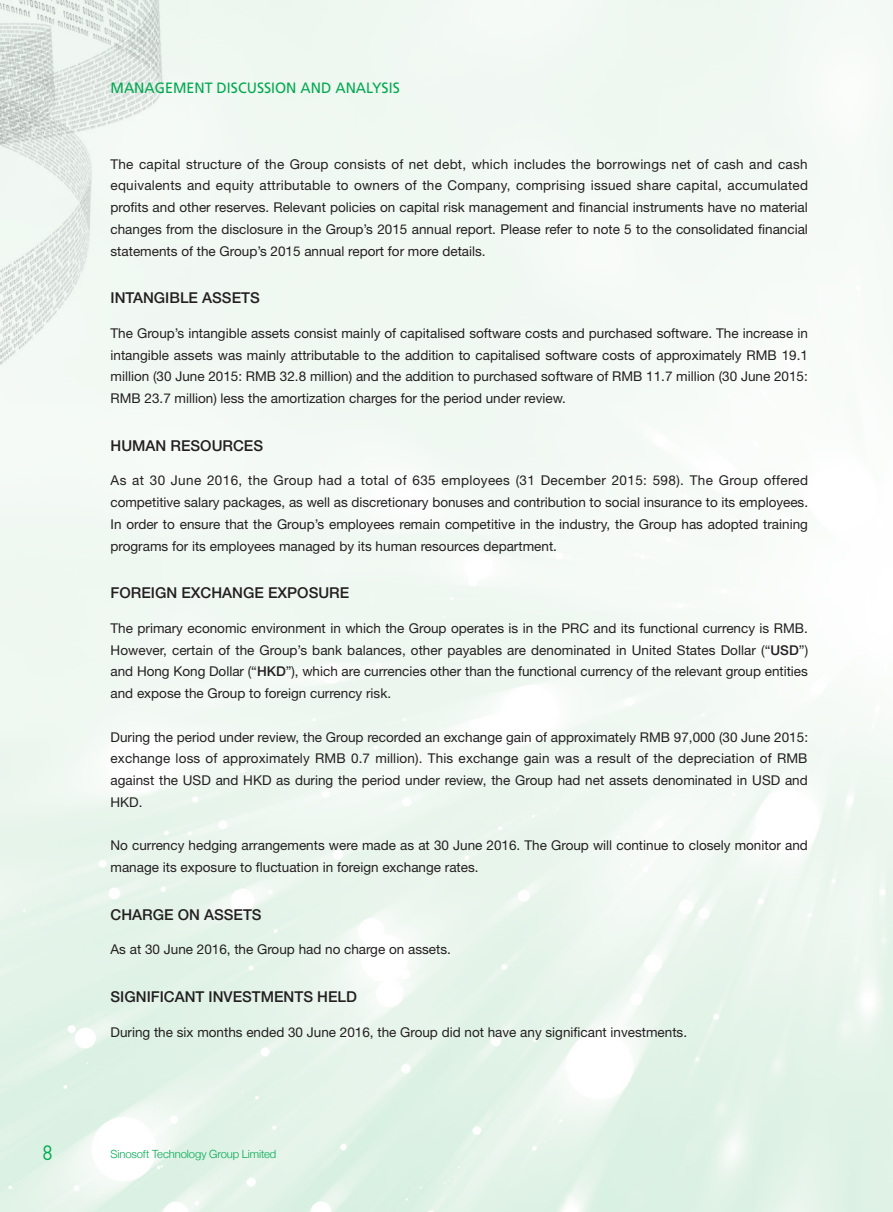
<style>
.page{position:relative;width:893px;height:1212px;background:#fff}
.page>*{position:absolute;margin:0;border:0;box-sizing:border-box;transform-origin:0 0}
.t1{font:20.4px "DIN";color:#00a94f;scale:.95 1}
.t2{font:500 15px "Helvetica Neue LT Std";color:#231f20}
.t3{font:15px "Frutiger LT Std";color:#00a94f;scale:.95 1}
.t4{font:13.5px/21.8px "Helvetica Neue LT Std";color:#231f20;text-align:justify}
.t5{font:300 11.25px "Helvetica Neue";letter-spacing:-.01em;color:#00a94f}
.s1{font-weight:500}
</style>
<div class="page">
<img style="left:0;top:0;width:189px;height:404px">
<p class="t3" style="left:111px;top:79px;width:13px">MANA</p>
<p class="t3" style="left:155px;top:79px;width:22px">GEMENT</p>
<p class="t3" style="left:217px;top:79px;width:137px">DISCUSSION AN D ANA</p>
<p class="t3" style="left:366px;top:79px;width:37px">LYSIS</p>
<p class="t4" style="left:111px;top:153px;width:699px">The capital structure of the Group consists of net debt, which includes the borrowings net of cash and cash equivalents and equity attributable to owners of the Company, comprising issued share capital, accumulated profits and other reserves. Relevant policies on capital risk management and financial instruments have no material changes from the disclosure in the Group’s 2015 annual report. Please refer to note 5 to the consolidated financial statements of the Group’s 2015 annual report for more details.</p>
<p class="t2" style="left:111px;top:289px;width:151px">INTANGIBLE ASSETS</p>
<p class="t4" style="left:111px;top:322px;width:699px">The Group’s intangible assets consist mainly of capitalised software costs and purchased software. The increase in intangible assets was mainly attributable to the addition to capitalised software costs of approximately RMB 19.1 million (30 June 2015: RMB 32.8 million) and the addition to purchased software of RMB 11.7 million (30 June 2015:<br>RMB 23.7 million) less the amortization charges for the period under review.</p>
<p class="t2" style="left:111px;top:437px;width:154px">HUMAN RESOURCES</p>
<p class="t4" style="left:111px;top:469px;width:699px">As at 30 June 2016, the Group had a total of 635 employees (31 December 2015: 598). The Group offered competitive salary packages, as well as discretionary bonuses and contribution to social insurance to its employees.<br>In order to ensure that the Group’s employees remain competitive in the industry, the Group has adopted training programs for its employees managed by its human resources department.</p>
<p class="t2" style="left:111px;top:584px;width:240px">FOREIGN EXCHANGE EXPOSURE</p>
<p class="t4" style="left:111px;top:617px;width:699px">The primary economic environment in which the Group operates is in the PRC and its functional currency is RMB.<br>However, certain of the Group’s bank balances, other payables are denominated in United States Dollar (“<span class="s1">USD</span>”) and Hong Kong Dollar (“<span class="s1">HKD</span>”), which are currencies other than the functional currency of the relevant group entities and expose the Group to foreign currency risk.</p>
<p class="t4" style="left:111px;top:726px;width:699px">During the period under review, the Group recorded an exchange gain of approximately RMB 97,000 (30 June 2015: exchange loss of approximately RMB 0.7 million). This exchange gain was a result of the depreciation of RMB against the USD and HKD as during the period under review, the Group had net assets denominated in USD and HKD.</p>
<p class="t4" style="left:111px;top:834px;width:699px">No currency hedging arrangements were made as at 30 June 2016. The Group will continue to closely monitor and manage its exposure to fluctuation in foreign exchange rates.</p>
<p class="t2" style="left:111px;top:906px;width:153px">CHARGE ON ASSETS</p>
<p class="t4" style="left:111px;top:938px;width:342px">As at 30 June 2016, the Group had no charge on assets.</p>
<p class="t2" style="left:111px;top:988px;width:248px">SIGNIFICANT INVESTMENTS HELD</p>
<p class="t4" style="left:111px;top:1021px;width:578px">During the six months ended 30 June 2016, the Group did not have any significant investments.</p>
<h1 class="t1" style="left:42px;top:1140px;width:12px">8</h1>
<p class="t5" style="left:111px;top:1145px;width:167px">Sinosoft Technology Group Limited</p>
</div>
